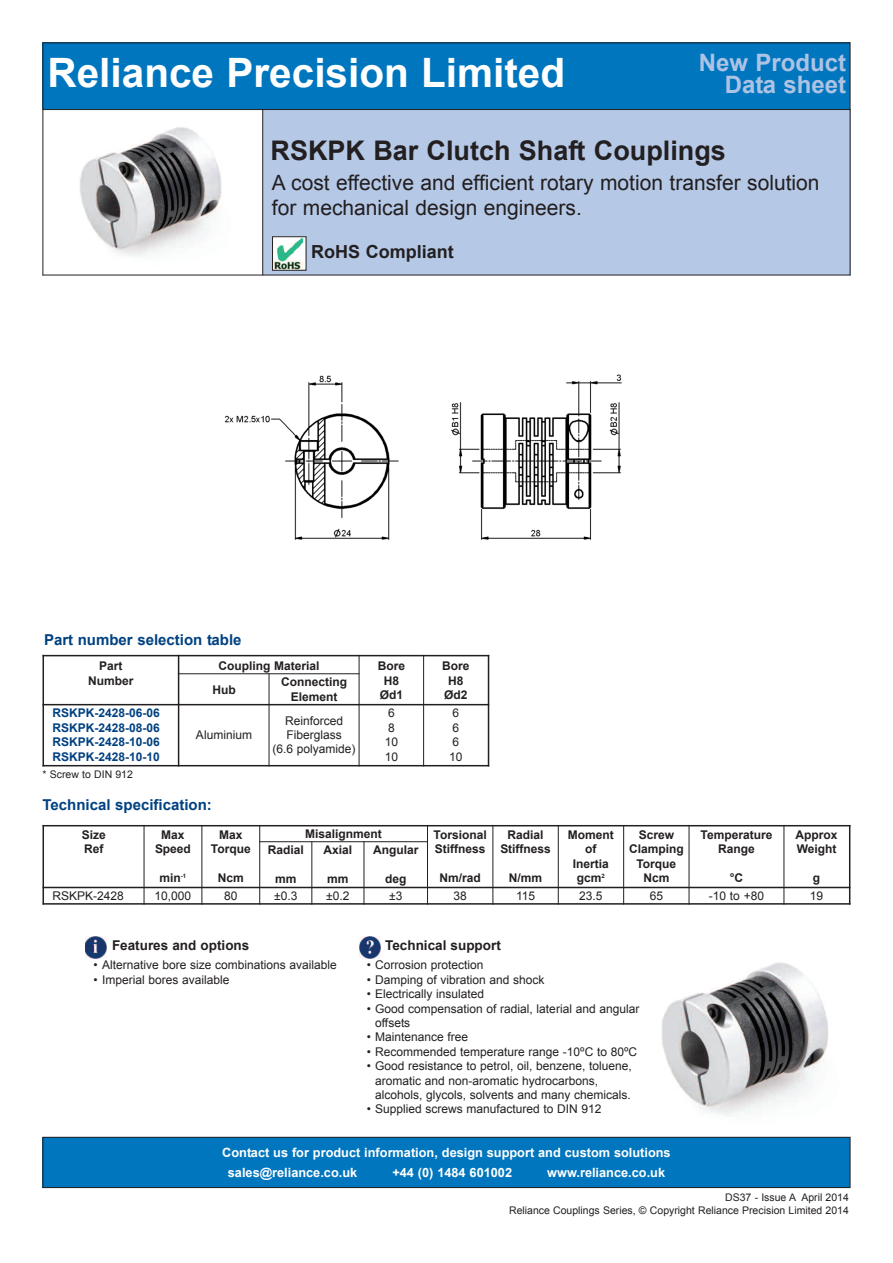
<style>
.page{position:relative;width:893px;height:1263px;background:#fff}
.page>*{position:absolute;margin:0;border:0;box-sizing:border-box;transform-origin:0 0}
.t1{font:700 40.5px "Arial";color:#fff}
.t2{font:700 27px "Arial";color:#231f20}
.t3{font:700 24px/22.5px "Arial";color:#aec3e4;text-align:right}
.t4{font:21px/25.2px "Arial";color:#231f20}
.t5{font:700 18px "Arial";color:#231f20}
.t6{font:700 15px "Arial";color:#014181}
.t7{font:700 13.5px "Arial";color:#231f20}
.t8{font:700 12.75px/19.5px "Arial";color:#fff}
.t9{font:12px/14.4px "Arial";color:#231f20}
.t10{font:700 12px/14.4px "Arial";color:#231f20;text-align:center}
.t11{font:700 12px/14.4px "Arial";color:#014181;text-align:justify}
.t12{font:10.5px/12.6px "Arial";color:#231f20;text-align:right}
</style>
<div class="page">
<div style="left:43px;top:43px;width:807px;height:67px;background:#0076be"></div>
<img style="left:44px;top:110px;width:218px;height:165px">
<div style="left:263px;top:110px;width:587px;height:165px;background:#b5c8e6"></div>
<hr style="left:43px;top:43px;width:1px;height:232px;background:#231f20">
<hr style="left:262px;top:109px;width:1px;height:166px;background:#231f20">
<hr style="left:850px;top:43px;width:1px;height:232px;background:#231f20">
<hr style="left:43px;top:43px;width:807px;height:1px;background:#231f20">
<hr style="left:43px;top:109px;width:807px;height:1px;background:#231f20">
<hr style="left:43px;top:275px;width:807px;height:1px;background:#231f20">
<img style="left:274px;top:238px;width:30px;height:31px">
<div style="left:272px;top:236px;width:34px;height:35px;border:1px solid #231f20"></div>
<div style="left:43px;top:1137px;width:807px;height:50px;background:#0076be"></div>
<div style="left:43px;top:1137px;width:807px;height:51px;border:1px solid #231f20"></div>
<img style="left:224px;top:374px;width:398px;height:166px">
<hr style="left:43px;top:825px;width:1px;height:80px;background:#231f20">
<hr style="left:144px;top:825px;width:1px;height:80px;background:#231f20">
<hr style="left:201px;top:825px;width:1px;height:80px;background:#231f20">
<hr style="left:259px;top:825px;width:1px;height:80px;background:#231f20">
<hr style="left:311px;top:841px;width:1px;height:64px;background:#231f20">
<hr style="left:364px;top:841px;width:1px;height:64px;background:#231f20">
<hr style="left:427px;top:825px;width:1px;height:80px;background:#231f20">
<hr style="left:492px;top:825px;width:1px;height:80px;background:#231f20">
<hr style="left:558px;top:825px;width:1px;height:80px;background:#231f20">
<hr style="left:623px;top:825px;width:1px;height:80px;background:#231f20">
<hr style="left:689px;top:825px;width:1px;height:80px;background:#231f20">
<hr style="left:784px;top:825px;width:1px;height:80px;background:#231f20">
<hr style="left:849px;top:825px;width:1px;height:80px;background:#231f20">
<hr style="left:43px;top:825px;width:807px;height:1px;background:#231f20">
<hr style="left:259px;top:841px;width:169px;height:1px;background:#231f20">
<hr style="left:43px;top:887px;width:807px;height:1px;background:#231f20">
<hr style="left:43px;top:903px;width:807px;height:2px;background:#231f20">
<hr style="left:43px;top:655px;width:1px;height:111px;background:#231f20">
<hr style="left:178px;top:655px;width:1px;height:111px;background:#231f20">
<hr style="left:269px;top:673px;width:1px;height:93px;background:#231f20">
<hr style="left:359px;top:655px;width:1px;height:111px;background:#231f20">
<hr style="left:423px;top:655px;width:1px;height:111px;background:#231f20">
<hr style="left:488px;top:655px;width:1px;height:111px;background:#231f20">
<hr style="left:43px;top:655px;width:446px;height:1px;background:#231f20">
<hr style="left:178px;top:673px;width:181px;height:1px;background:#231f20">
<hr style="left:43px;top:704px;width:446px;height:1px;background:#231f20">
<hr style="left:43px;top:765px;width:446px;height:1px;background:#231f20">
<img style="left:85px;top:937px;width:21px;height:21px">
<img style="left:359px;top:937px;width:22px;height:21px">
<img style="left:661px;top:962px;width:167px;height:154px">
<h1 class="t1" style="left:48px;top:50px;width:519px">Reliance Precision Limited</h1>
<h3 class="t3" style="left:699px;top:51px;width:149px">New Product<br>Data sheet</h3>
<h2 class="t2" style="left:271px;top:135px;width:457px">RSKPK Bar Clutch Shaft Couplings</h2>
<h3 class="t4" style="left:272px;top:170px;width:549px">A cost effective and efficient rotary motion transfer solution for mechanical design engineers.</h3>
<h3 class="t5" style="left:311px;top:242px;width:144px">RoHS Compliant</h3>
<p class="t6" style="left:44px;top:632px;width:199px">Part number selection table</p>
<p class="t10" style="left:88px;top:659px;width:47px">Part<br>Number</p>
<p class="t10" style="left:219px;top:658px;width:103px">Coupling Material</p>
<p class="t10" style="left:378px;top:659px;width:29px">Bore<br>H8<br>Ød1</p>
<p class="t10" style="left:442px;top:659px;width:29px">Bore<br>H8<br>Ød2</p>
<p class="t10" style="left:212px;top:682px;width:25px">Hub</p>
<p class="t10" style="left:281px;top:675px;width:67px">Connecting<br>Element</p>
<p class="t11" style="left:53px;top:706px;width:109px">RSKPK-2428-06-06<br>RSKPK-2428-08-06<br>RSKPK-2428-10-06<br>RSKPK-2428-10-10</p>
<p class="t12" style="left:43px;top:768px;width:92px">* Screw to DIN 912</p>
<p class="t9" style="left:196px;top:728px;width:58px">Aluminium</p>
<p class="t6" style="left:43px;top:796px;width:171px">Technical specification:</p>
<p class="t10" style="left:82px;top:827px;width:26px;text-align:left">Size<br>Ref</p>
<p class="t10" style="left:155px;top:827px;width:37px">Max<br>Speed</p>
<p class="t10" style="left:160px;top:871px;width:28px">min<sup>-1</sup></p>
<p class="t10" style="left:211px;top:827px;width:41px">Max<br>Torque</p>
<p class="t10" style="left:218px;top:871px;width:28px">Ncm</p>
<p class="t9" style="left:273px;top:713px;width:85px;text-align:center">Reinforced<br>Fiberglass<br>(6.6 polyamide)</p>
<p class="t9" style="left:385px;top:706px;width:15px">6<br>8<br>10<br>10</p>
<p class="t9" style="left:449px;top:706px;width:15px">6<br>6<br>6<br>10</p>
<p class="t10" style="left:305px;top:826px;width:78px">Misalignment</p>
<p class="t10" style="left:434px;top:827px;width:55px;text-align:left">Torsional<br>Stiffness</p>
<p class="t10" style="left:439px;top:871px;width:43px">Nm/rad</p>
<p class="t10" style="left:268px;top:842px;width:38px">Radial</p>
<p class="t10" style="left:275px;top:871px;width:23px">mm</p>
<p class="t10" style="left:324px;top:842px;width:30px">Axial</p>
<p class="t10" style="left:327px;top:871px;width:23px">mm</p>
<p class="t10" style="left:373px;top:842px;width:47px">Angular</p>
<p class="t10" style="left:385px;top:871px;width:23px">deg</p>
<p class="t10" style="left:500px;top:827px;width:52px">Radial<br>Stiffness</p>
<p class="t10" style="left:509px;top:871px;width:35px">N/mm</p>
<p class="t10" style="left:568px;top:827px;width:47px">Moment of<br>Inertia gcm<sup>2</sup></p>
<p class="t10" style="left:629px;top:827px;width:56px">Screw<br>Clamping<br>Torque<br>Ncm</p>
<p class="t10" style="left:701px;top:827px;width:73px">Temperature<br>Range</p>
<p class="t10" style="left:730px;top:871px;width:15px">°C</p>
<p class="t10" style="left:796px;top:827px;width:43px;text-align:left">Approx<br>Weight</p>
<p class="t10" style="left:813px;top:871px;width:9px">g</p>
<p class="t9" style="left:53px;top:888px;width:73px">RSKPK-2428</p>
<p class="t9" style="left:155px;top:888px;width:38px">10,000</p>
<p class="t9" style="left:224px;top:888px;width:15px">80</p>
<p class="t9" style="left:274px;top:888px;width:25px">±0.3</p>
<p class="t9" style="left:326px;top:888px;width:25px">±0.2</p>
<p class="t9" style="left:389px;top:888px;width:15px">±3</p>
<p class="t9" style="left:453px;top:888px;width:15px">38</p>
<p class="t9" style="left:516px;top:888px;width:21px">115</p>
<p class="t9" style="left:579px;top:888px;width:25px">23.5</p>
<p class="t9" style="left:650px;top:888px;width:15px">65</p>
<p class="t9" style="left:709px;top:888px;width:57px">-10 to +80</p>
<p class="t9" style="left:810px;top:888px;width:15px">19</p>
<p class="t7" style="left:112px;top:938px;width:139px">Features and options</p>
<p class="t7" style="left:385px;top:938px;width:117px">Technical support</p>
<p class="t9" style="left:94px;top:958px;width:245px">• Alternative bore size combinations available</p>
<p class="t9" style="left:94px;top:972px;width:137px">• Imperial bores available</p>
<p class="t9" style="left:367px;top:958px;width:118px">• Corrosion protection</p>
<p class="t9" style="left:367px;top:972px;width:179px">• Damping of vibration and shock</p>
<p class="t9" style="left:367px;top:987px;width:119px">• Electrically insulated</p>
<p class="t9" style="left:375px;top:1001px;width:266px;text-indent:-8px">• Good compensation of radial, laterial and angular offsets</p>
<p class="t9" style="left:367px;top:1030px;width:103px">• Maintenance free</p>
<p class="t9" style="left:367px;top:1044px;width:272px">• Recommended temperature range -10ºC to 80ºC</p>
<p class="t9" style="left:375px;top:1059px;width:258px;text-indent:-8px">• Good resistance to petrol, oil, benzene, toluene, aromatic and non-aromatic hydrocarbons, alcohols, glycols, solvents and many chemicals.</p>
<p class="t9" style="left:367px;top:1102px;width:236px">• Supplied screws manufactured to DIN 912</p>
<p class="t8" style="left:228px;top:1143px;width:444px;text-indent:-6px">Contact us for product information, design support and custom solutions sales@reliance.co.uk</p>
<p class="t8" style="left:392px;top:1163px;width:121px">+44 (0) 1484 601002</p>
<p class="t8" style="left:547px;top:1163px;width:119px">www.reliance.co.uk</p>
<p class="t12" style="left:509px;top:1191px;width:341px">DS37 - Issue A April 2014<br>Reliance Couplings Series, © Copyright Reliance Precision Limited 2014</p>
</div>
